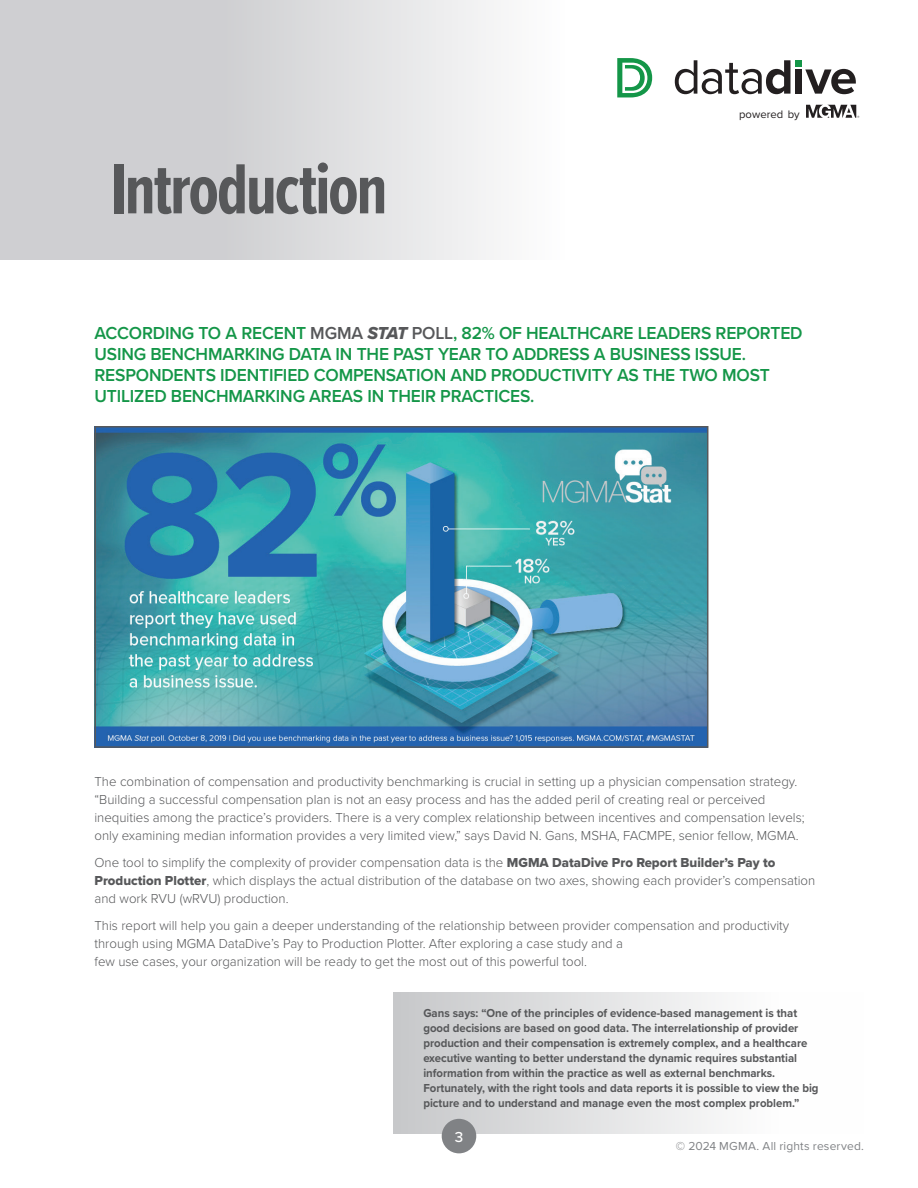
<style>
.page{position:relative;width:918px;height:1188px;background:#fff}
.page>*{position:absolute;margin:0;border:0;box-sizing:border-box;transform-origin:0 0}
.t1{font:700 73.5px "Proxima Nova Ex Cn";letter-spacing:-.03em;color:#57585a}
.t2{font:600 18px/21px "Proxima Nova";letter-spacing:-.01em;color:#149648}
.t3{font:500 15px "Proxima Nova";color:#fff}
.t4{font:300 13.5px/18px "Proxima Nova";color:#57585a}
.t5{font:700 12px/15px "Proxima Nova";color:#57585a;scale:.95 1}
.t6{font:12px "Proxima Nova";letter-spacing:.015em;color:#808285}
.t7{font:11.25px "Proxima Nova";color:#231f20}
.s1{color:#57585a}
.s2{font-family:"Proxima Nova Extrabld It";font-weight:400;color:#57585a}
.s3{font-family:"Proxima Nova Extrabld";font-weight:400}
</style>
<div class="page">
<img style="left:97px;top:429px;width:608px;height:316px">
<div style="left:94px;top:426px;width:614px;height:322px;border:2px solid #57585a"></div>
<div style="left:0;top:0;width:918px;height:259px;background:linear-gradient(to right,#c9c9cc,#fff)"></div>
<svg style="left:617px;top:58px;width:35px;height:39px"></svg>
<svg style="left:675px;top:60px;width:115px;height:34px"></svg>
<svg style="left:805px;top:69px;width:51px;height:25px"></svg>
<div style="left:796px;top:69px;width:6px;height:25px;background:#231f20"></div>
<div style="left:796px;top:60px;width:6px;height:7px;background:#149648"></div>
<svg style="left:806px;top:105px;width:53px;height:13px"></svg>
<hr style="left:0;top:0;width:1px;height:259px;background:#a5a6aa">
<div style="left:393px;top:993px;width:471px;height:141px;background:linear-gradient(to right,#c8c9cb,#fff)"></div>
<div style="left:442px;top:1119px;width:34px;height:34px;background:#808285;border-radius:50%"></div>
<h1 class="t1" style="left:110px;top:136px;width:279px">Introduction</h1>
<p class="t7" style="left:739px;top:106px;width:62px">powered by</p>
<p class="t2" style="left:94px;top:322px;width:710px">ACCORDING TO A RECENT <span class="s1">MGMA</span> <span class="s2">STAT</span> <span class="s1">POLL</span>, 82% OF HEALTHCARE LEADERS REPORTED USING BENCHMARKING DATA IN THE PAST YEAR TO ADDRESS A BUSINESS ISSUE.<br>RESPONDENTS IDENTIFIED COMPENSATION AND PRODUCTIVITY AS THE TWO MOST UTILIZED BENCHMARKING AREAS IN THEIR PRACTICES.</p>
<p class="t4" style="left:94px;top:772px;width:712px">The combination of compensation and productivity benchmarking is crucial in setting up a physician compensation strategy. “Building a successful compensation plan is not an easy process and has the added peril of creating real or perceived inequities among the practice’s providers. There is a very complex relationship between incentives and compensation levels; only examining median information provides a very limited view,” says David N. Gans, MSHA, FACMPE, senior fellow, MGMA.</p>
<p class="t4" style="left:94px;top:853px;width:722px">One tool to simplify the complexity of provider compensation data is the <span class="s3">MGMA DataDive Pro Report Builder’s Pay to<br>Production Plotter</span>, which displays the actual distribution of the database on two axes, showing each provider’s compensation and work RVU (wRVU) production.</p>
<p class="t4" style="left:94px;top:916px;width:696px">This report will help you gain a deeper understanding of the relationship between provider compensation and productivity through using MGMA DataDive’s Pay to Production Plotter. After exploring a case study and a<br>few use cases, your organization will be ready to get the most out of this powerful tool.</p>
<p class="t5" style="left:423px;top:1005px;width:418px">Gans says: “One of the principles of evidence-based management is that good decisions are based on good data. The interrelationship of provider production and their compensation is extremely complex, and a healthcare executive wanting to better understand the dynamic requires substantial information from within the practice as well as external benchmarks.<br>Fortunately, with the right tools and data reports it is possible to view the big picture and to understand and manage even the most complex problem.”</p>
<p class="t3" style="left:455px;top:1126px;width:10px">3</p>
<p class="t6" style="left:676px;top:1137px;width:190px">© 2024 MGMA. All rights reserved.</p>
</div>
